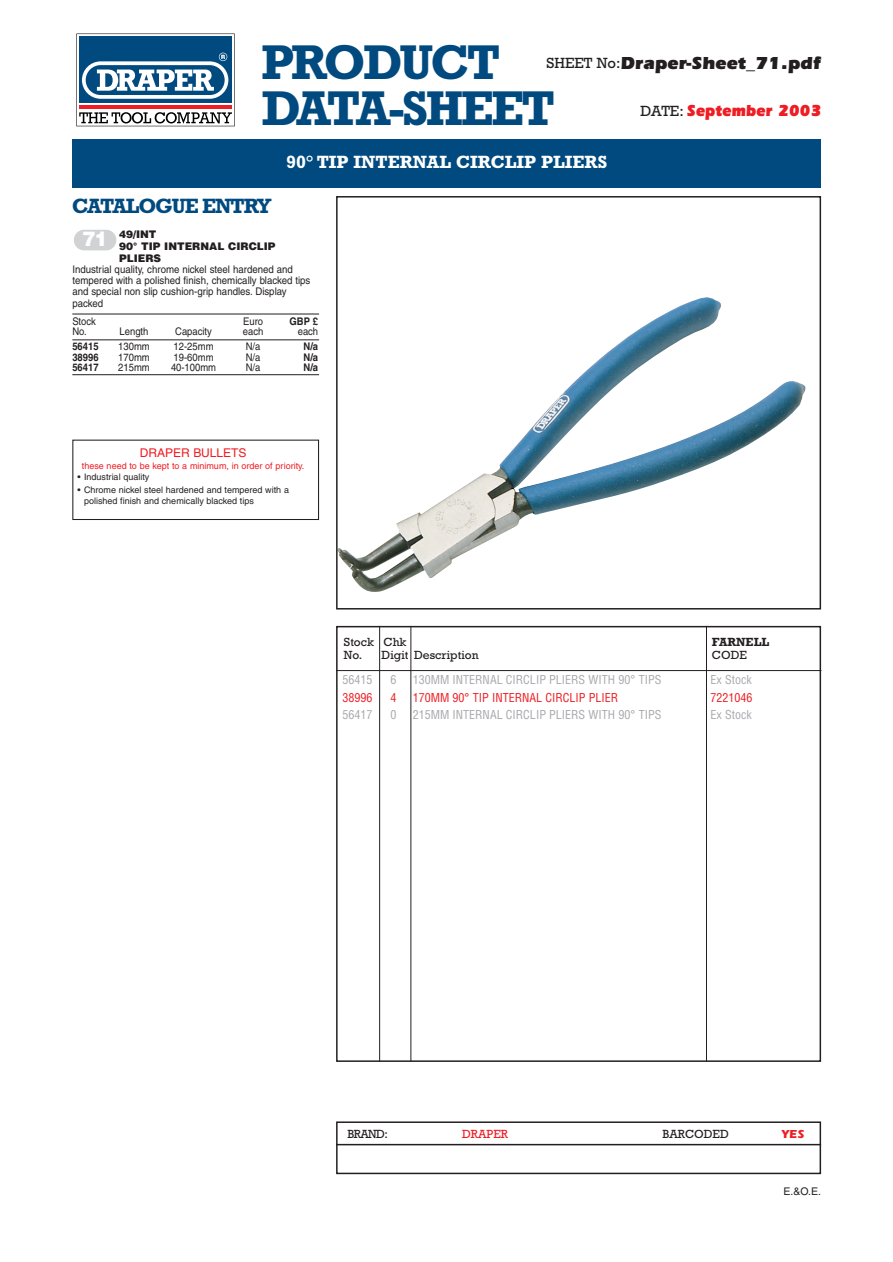
<style>
.page{position:relative;width:893px;height:1262px;background:#fff}
.page>*{position:absolute;margin:0;border:0;box-sizing:border-box;transform-origin:0 0}
.t1{font:700 49.5px/46.5px "Rockwell";letter-spacing:-.055em;color:#004a7f}
.t2{font:700 21px "Rockwell";letter-spacing:-.055em;color:#004a7f}
.t3{font:900 20.25px "Helvetica";color:#fff}
.t4{font:900 18px "Itc Eras";color:#231f20}
.t5{font:700 18px "Rockwell";color:#fff}
.t6{font:900 16.5px "Itc Eras";color:#ee1d23;scale:.9 1}
.t7{font:condensed 12px "Helvetica";color:#a8a9ad}
.t8{font:12px "Rockwell";color:#231f20}
.t9{font:condensed 12px "Helvetica";color:#ee1d23}
.t10{font:12px "Helvetica";color:#ee1d23}
.t11{font:700 12px "Rockwell";color:#231f20}
.t12{font:12px "Rockwell";color:#ee1d23}
.t13{font:700 12px "Itc Eras";color:#ee1d23}
.t14{font:10.5px/11.2px "Helvetica";color:#231f20;scale:.92 1}
.t15{font:10.5px "Helvetica";color:#231f20;scale:.9 1}
.t16{font:900 10.5px/11.7px "Helvetica";color:#231f20}
.t17{font:700 10.5px "Helvetica";color:#231f20;scale:.9 1}
.t18{font:10.5px "Helvetica";color:#231f20}
.t19{font:9px/10.8px "Helvetica";color:#231f20}
.t20{font:9px "Helvetica";color:#ee1d23}
.s1{font-family:"Rockwell";font-weight:400;font-size:15px}
.s2{font-family:"Rockwell";font-weight:400;font-size:15px;color:#231f20}
</style>
<div class="page">
<div style="left:336px;top:1121px;width:485px;height:53px;border:2px solid #231f20"></div>
<hr style="left:336px;top:1143px;width:485px;height:2px;background:#231f20">
<svg style="left:76px;top:34px;width:159px;height:92px"></svg>
<img style="left:339px;top:297px;width:466px;height:295px">
<div style="left:336px;top:196px;width:485px;height:413px;border:2px solid #231f20"></div>
<div style="left:72px;top:139px;width:749px;height:49px;background:#004a7f"></div>
<div style="left:336px;top:626px;width:485px;height:435px;border:2px solid #231f20"></div>
<hr style="left:379px;top:626px;width:1px;height:435px;background:#231f20">
<hr style="left:410px;top:626px;width:1px;height:435px;background:#231f20">
<hr style="left:706px;top:626px;width:1px;height:435px;background:#231f20">
<hr style="left:336px;top:670px;width:485px;height:1px;background:#231f20">
<div style="left:72px;top:439px;width:247px;height:81px;border:1px solid #231f20"></div>
<hr style="left:72px;top:314px;width:247px;height:1px;background:#231f20">
<hr style="left:72px;top:339px;width:247px;height:1px;background:#231f20">
<hr style="left:72px;top:374px;width:247px;height:1px;background:#231f20">
<div style="left:74px;top:230px;width:42px;height:20px;background:#d1d2d4;border-radius:10px"></div>
<h1 class="t1" style="left:261px;top:44px;width:295px">PRODUCT<br>DATA-SHEET</h1>
<h3 class="t4" style="left:546px;top:57px;width:276px"><span class="s1">SHEET No:</span>Draper-Sheet_71.pdf</h3>
<h3 class="t6" style="left:640px;top:105px;width:202px"><span class="s2">DATE:</span> September 2003</h3>
<h2 class="t2" style="left:72px;top:199px;width:201px">CATALOGUE ENTRY</h2>
<h3 class="t5" style="left:286px;top:156px;width:322px">90° TIP INTERNAL CIRCLIP PLIERS</h3>
<p class="t16" style="left:119px;top:229px;width:158px">49/INT<br>90° TIP INTERNAL CIRCLIP<br>PLIERS</p>
<p class="t14" style="left:72px;top:265px;width:260px">Industrial quality, chrome nickel steel hardened and tempered with a polished finish, chemically blacked tips and special non slip cushion-grip handles. Display packed</p>
<p class="t15" style="left:72px;top:317px;width:28px">Stock</p>
<p class="t15" style="left:243px;top:317px;width:24px">Euro</p>
<p class="t17" style="left:289px;top:317px;width:33px">GBP £</p>
<p class="t15" style="left:72px;top:328px;width:17px">No.</p>
<p class="t15" style="left:120px;top:328px;width:34px">Length</p>
<p class="t15" style="left:175px;top:328px;width:42px">Capacity</p>
<p class="t15" style="left:243px;top:328px;width:24px">each</p>
<p class="t15" style="left:298px;top:328px;width:24px">each</p>
<p class="t17" style="left:72px;top:342px;width:31px">56415</p>
<p class="t15" style="left:118px;top:342px;width:36px">130mm</p>
<p class="t15" style="left:174px;top:342px;width:46px">12-25mm</p>
<p class="t15" style="left:246px;top:342px;width:18px">N/a</p>
<p class="t17" style="left:303px;top:342px;width:18px">N/a</p>
<p class="t17" style="left:72px;top:353px;width:31px">38996</p>
<p class="t15" style="left:118px;top:353px;width:36px">170mm</p>
<p class="t15" style="left:174px;top:353px;width:46px">19-60mm</p>
<p class="t15" style="left:246px;top:353px;width:18px">N/a</p>
<p class="t17" style="left:303px;top:353px;width:18px">N/a</p>
<p class="t17" style="left:72px;top:363px;width:31px">56417</p>
<p class="t15" style="left:118px;top:363px;width:36px">215mm</p>
<p class="t15" style="left:171px;top:363px;width:52px">40-100mm</p>
<p class="t15" style="left:246px;top:363px;width:18px">N/a</p>
<p class="t17" style="left:303px;top:363px;width:18px">N/a</p>
<h3 class="t3" style="left:82px;top:232px;width:27px">71</h3>
<p class="t10" style="left:140px;top:448px;width:108px">DRAPER BULLETS</p>
<p class="t20" style="left:82px;top:463px;width:224px">these need to be kept to a minimum, in order of priority.</p>
<p class="t19" style="left:78px;top:473px;width:73px">• Industrial quality</p>
<p class="t19" style="left:84px;top:485px;width:206px;text-indent:-6px">• Chrome nickel steel hardened and tempered with a polished finish and chemically blacked tips</p>
<p class="t8" style="left:344px;top:637px;width:64px">Stock Chk</p>
<p class="t11" style="left:712px;top:637px;width:59px">FARNELL</p>
<p class="t8" style="left:344px;top:651px;width:136px">No. Digit Description</p>
<p class="t8" style="left:712px;top:651px;width:36px">CODE</p>
<p class="t7" style="left:342px;top:675px;width:31px">56415</p>
<p class="t7" style="left:390px;top:675px;width:7px">6</p>
<p class="t7" style="left:412px;top:675px;width:250px">130MM INTERNAL CIRCLIP PLIERS WITH 90° TIPS</p>
<p class="t7" style="left:710px;top:675px;width:43px">Ex Stock</p>
<p class="t9" style="left:342px;top:692px;width:31px">38996</p>
<p class="t9" style="left:390px;top:692px;width:7px">4</p>
<p class="t9" style="left:412px;top:692px;width:207px">170MM 90° TIP INTERNAL CIRCLIP PLIER</p>
<p class="t9" style="left:710px;top:692px;width:43px">7221046</p>
<p class="t7" style="left:342px;top:710px;width:31px">56417</p>
<p class="t7" style="left:390px;top:710px;width:7px">0</p>
<p class="t7" style="left:412px;top:710px;width:250px">215MM INTERNAL CIRCLIP PLIERS WITH 90° TIPS</p>
<p class="t7" style="left:710px;top:710px;width:43px">Ex Stock</p>
<p class="t8" style="left:347px;top:1129px;width:42px">BRAND:</p>
<p class="t12" style="left:462px;top:1129px;width:47px">DRAPER</p>
<p class="t8" style="left:662px;top:1129px;width:68px">BARCODED</p>
<p class="t13" style="left:781px;top:1130px;width:24px">YES</p>
<p class="t18" style="left:783px;top:1187px;width:39px">E.&amp;O.E.</p>
</div>
